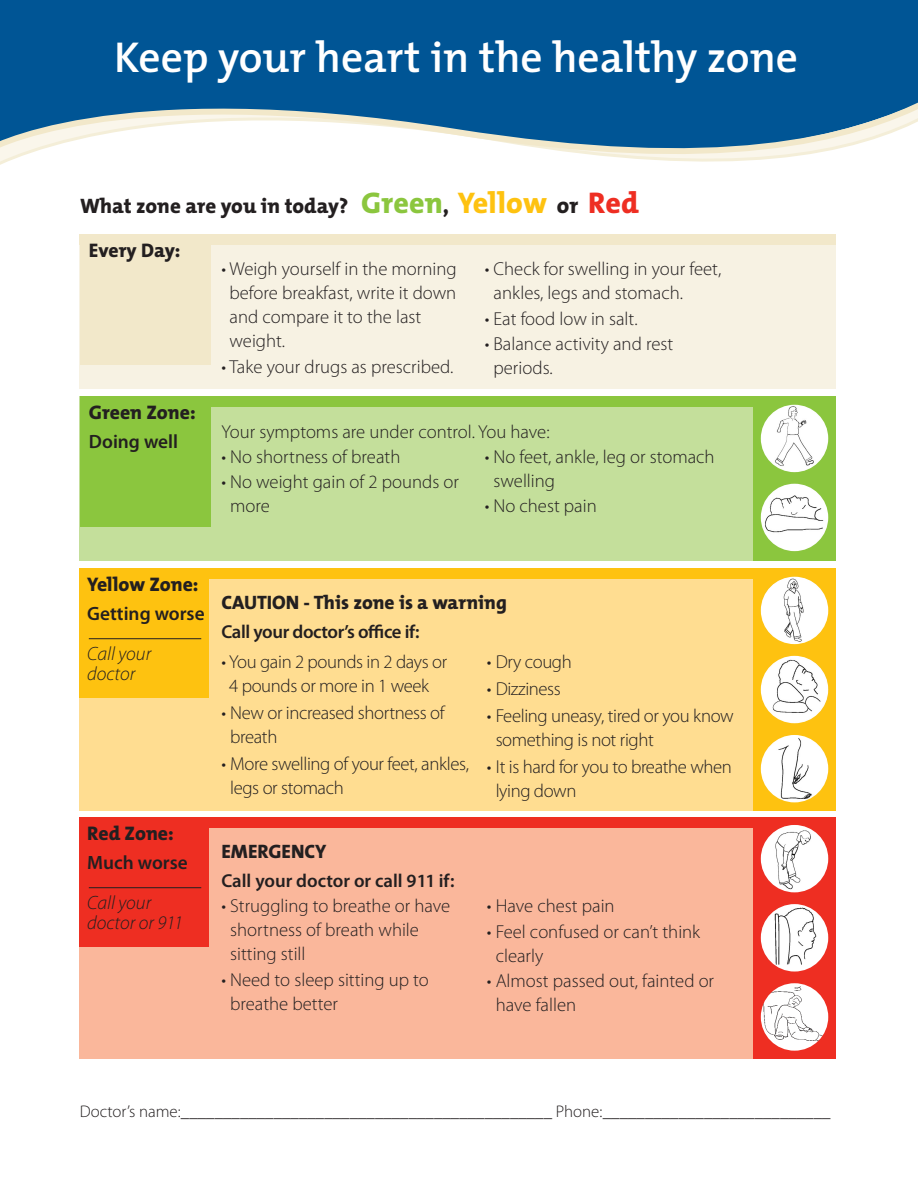
<style>
.page{position:relative;width:918px;height:1188px;background:#fff}
.page>*{position:absolute;margin:0;border:0;box-sizing:border-box;transform-origin:0 0}
.t1{font:600 43.5px "The Mix";color:#fff}
.t2{font:800 21px "The Mix";color:#231f20}
.t3{font:800 19.65px "The Mix";color:#231f20}
.t4{font:800 19.5px "The Mix";color:#231f20}
.t5{font:italic 300 19.35px/20.5px "Myriad Pro";color:#231f20}
.t6{font:600 19.35px "Myriad Pro";color:#231f20}
.t7{font:300 18.75px/24px "Myriad Pro";color:#231f20}
.t8{font:300 18.75px/24px "Myriad Pro";letter-spacing:-.02em;color:#231f20}
.t9{font:600 18.75px "Myriad Pro";letter-spacing:-.01em;color:#231f20}
.t10{font:300 16.8px "Myriad Pro";color:#231f20}
.s1{font-size:30px;color:#8bc63e}
.s2{font-size:22.5px}
.s3{font-size:30px;color:#fec210}
.s4{font-size:30px;color:#ee2e22}
</style>
<div class="page">
<div style="left:80px;top:396px;width:756px;height:165px;background:#c4df9b"></div>
<div style="left:80px;top:569px;width:756px;height:242px;background:#ffdd91"></div>
<div style="left:80px;top:817px;width:756px;height:241px;background:#fab79b"></div>
<div style="left:753px;top:396px;width:83px;height:165px;background:#8bc63e"></div>
<div style="left:80px;top:396px;width:131px;height:131px;background:#8bc63e"></div>
<img style="left:761px;top:405px;width:67px;height:67px;border-radius:34px">
<img style="left:761px;top:484px;width:67px;height:67px;border-radius:34px">
<div style="left:80px;top:569px;width:687px;height:10px;background:#fec210"></div>
<div style="left:202px;top:396px;width:565px;height:11px;background:#8bc63e"></div>
<div style="left:80px;top:569px;width:129px;height:129px;background:#fec210"></div>
<hr style="left:89px;top:638px;width:112px;height:1px;background:#231f20">
<div style="left:753px;top:569px;width:83px;height:242px;background:#fec210"></div>
<img style="left:761px;top:577px;width:67px;height:67px;border-radius:34px">
<img style="left:761px;top:656px;width:67px;height:67px;border-radius:34px">
<img style="left:761px;top:735px;width:67px;height:67px;border-radius:34px">
<div style="left:80px;top:817px;width:687px;height:11px;background:#ee2e22"></div>
<div style="left:80px;top:818px;width:129px;height:129px;background:#ee2e22"></div>
<hr style="left:89px;top:887px;width:112px;height:1px;background:#231f20">
<div style="left:753px;top:817px;width:83px;height:241px;background:#ee2e22"></div>
<img style="left:761px;top:825px;width:67px;height:67px;border-radius:34px">
<img style="left:761px;top:904px;width:67px;height:68px;border-radius:34px">
<img style="left:761px;top:983px;width:67px;height:68px;border-radius:34px">
<div style="left:80px;top:234px;width:756px;height:155px;background:#f7f2e3"></div>
<div style="left:80px;top:234px;width:756px;height:11px;background:#f2e8ca"></div>
<div style="left:80px;top:234px;width:131px;height:131px;background:#f2e8ca"></div>
<svg style="left:0;top:0;width:918px;height:244px;fill:#005595"></svg>
<svg style="left:0;top:77px;width:918px;height:103px"></svg>
<h1 class="t1" style="left:114px;top:30px;width:686px">Keep your heart in the healthy zone</h1>
<p class="t2" style="left:80px;top:192px;width:560px">What zone are you in today? <span class="s1">Green</span><span class="s2">,</span> <span class="s3">Yellow</span> <span class="s2">or</span> <span class="s4">Red</span></p>
<p class="t3" style="left:89px;top:238px;width:93px">Every Day:</p>
<p class="t3" style="left:89px;top:400px;width:108px">Green Zone:</p>
<p class="t6" style="left:89px;top:431px;width:91px">Doing well</p>
<p class="t7" style="left:230px;top:257px;width:229px;text-indent:-8px">• Weigh yourself in the morning before breakfast, write it down and compare it to the last weight.</p>
<p class="t7" style="left:221px;top:355px;width:234px">• Take your drugs as prescribed.</p>
<p class="t7" style="left:494px;top:257px;width:229px;text-indent:-9px">• Check for swelling in your feet, ankles, legs and stomach.</p>
<p class="t7" style="left:485px;top:307px;width:154px">• Eat food low in salt.</p>
<p class="t7" style="left:494px;top:332px;width:181px;text-indent:-9px">• Balance activity and rest periods.</p>
<p class="t7" style="left:221px;top:420px;width:330px">Your symptoms are under control. You have:</p>
<p class="t7" style="left:221px;top:445px;width:180px">• No shortness of breath</p>
<p class="t7" style="left:230px;top:470px;width:230px;text-indent:-9px">• No weight gain of 2 pounds or more</p>
<p class="t7" style="left:494px;top:445px;width:223px;text-indent:-9px">• No feet, ankle, leg or stomach swelling</p>
<p class="t7" style="left:485px;top:494px;width:114px">• No chest pain</p>
<p class="t3" style="left:87px;top:572px;width:113px">Yellow Zone:</p>
<p class="t6" style="left:87px;top:603px;width:119px">Getting worse</p>
<p class="t5" style="left:87px;top:643px;width:66px">Call your doctor</p>
<p class="t3" style="left:87px;top:821px;width:88px">Red Zone:</p>
<p class="t6" style="left:87px;top:852px;width:102px">Much worse</p>
<p class="t5" style="left:87px;top:892px;width:97px">Call your doctor or 911</p>
<p class="t4" style="left:221px;top:590px;width:287px">CAUTION - This zone is a warning</p>
<p class="t9" style="left:221px;top:621px;width:200px">Call your doctor’s office if:</p>
<p class="t8" style="left:221px;top:650px;width:227px;text-align:center">• You gain 2 pounds in 2 days or<br>4 pounds or more in 1 week</p>
<p class="t8" style="left:230px;top:701px;width:216px;text-indent:-9px">• New or increased shortness of breath</p>
<p class="t8" style="left:230px;top:752px;width:240px;text-indent:-9px">• More swelling of your feet, ankles, legs or stomach</p>
<p class="t4" style="left:221px;top:839px;width:107px">EMERGENCY</p>
<p class="t9" style="left:221px;top:870px;width:235px">Call your doctor or call 911 if:</p>
<p class="t7" style="left:230px;top:894px;width:222px;text-indent:-9px">• Struggling to breathe or have shortness of breath while sitting still</p>
<p class="t7" style="left:230px;top:968px;width:200px;text-indent:-9px">• Need to sleep sitting up to breathe better</p>
<p class="t8" style="left:487px;top:650px;width:86px">• Dry cough</p>
<p class="t8" style="left:487px;top:677px;width:75px">• Dizziness</p>
<p class="t8" style="left:496px;top:704px;width:240px;text-indent:-9px">• Feeling uneasy, tired or you know something is not right</p>
<p class="t8" style="left:496px;top:755px;width:238px;text-indent:-9px">• It is hard for you to breathe when lying down</p>
<p class="t7" style="left:487px;top:894px;width:129px">• Have chest pain</p>
<p class="t7" style="left:496px;top:920px;width:206px;text-indent:-9px">• Feel confused or can’t think clearly</p>
<p class="t7" style="left:496px;top:969px;width:220px;text-indent:-9px">• Almost passed out, fainted or have fallen</p>
<p class="t10" style="left:80px;top:1102px;width:752px">Doctor’s name:____________________________________________ Phone:___________________________</p>
</div>
